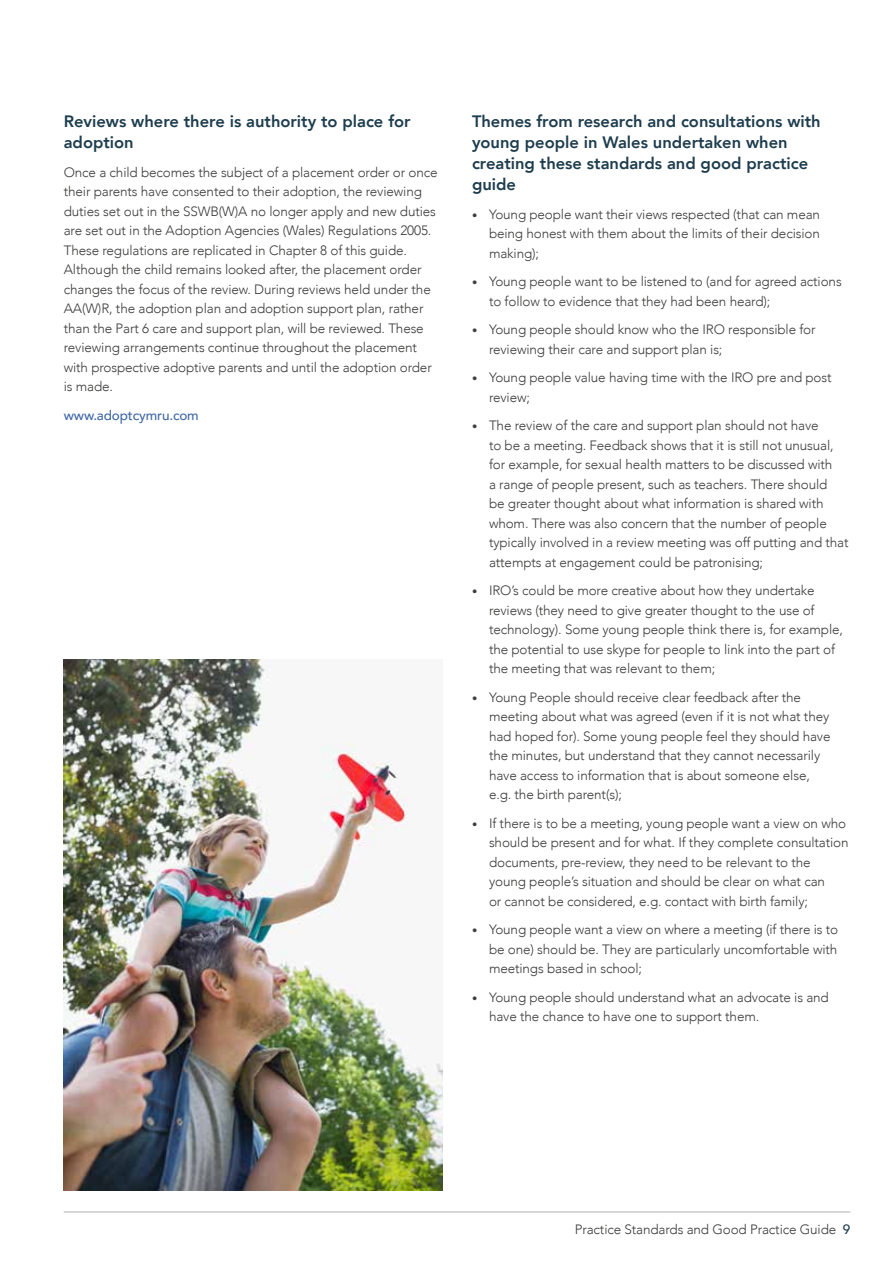
<style>
.page{position:relative;width:893px;height:1263px;background:#fff}
.page>*{position:absolute;margin:0;border:0;box-sizing:border-box;transform-origin:0 0}
.t1{font:800 16.5px/21px "Avenir";color:#1e3d4e}
.t2{font:300 13.5px/19.5px "Avenir";letter-spacing:-.01em;color:#3c3c3b}
.t3{font:500 13.5px "Avenir";letter-spacing:-.01em;color:#3f68a5}
.s1{font-size:10.5px}
.s2{font-weight:500;color:#1e3d4e}
</style>
<div class="page">
<hr style="left:64px;top:1211px;width:786px;height:1px;background:#b3b2b2">
<img style="left:64px;top:659px;width:378px;height:532px">
<p class="t1" style="left:64px;top:111px;width:348px">Reviews where there is authority to place for adoption</p>
<p class="t2" style="left:64px;top:162px;width:375px">Once a child becomes the subject of a placement order or once their parents have consented to their adoption, the reviewing duties set out in the SSWB(W)A no longer apply and new duties are set out in the Adoption Agencies (Wales) Regulations 2005.<br>These regulations are replicated in Chapter 8 of this guide.<br>Although the child remains looked after, the placement order changes the focus of the review. During reviews held under the AA(W)R, the adoption plan and adoption support plan, rather than the Part 6 care and support plan, will be reviewed. These reviewing arrangements continue throughout the placement with prospective adoptive parents and until the adoption order is made.</p>
<p class="t3" style="left:64px;top:403px;width:137px">www.adoptcymru.com</p>
<p class="t1" style="left:472px;top:111px;width:350px">Themes from research and consultations with young people in Wales undertaken when creating these standards and good practice guide</p>
<p class="t2" style="left:489px;top:204px;width:333px;text-align:justify;text-indent:-17px"><span class="s1">•</span> Young people want their views respected (that can mean being honest with them about the limits of their decision making);</p>
<p class="t2" style="left:489px;top:272px;width:354px;text-indent:-17px"><span class="s1">•</span> Young people want to be listened to (and for agreed actions to follow to evidence that they had been heard);</p>
<p class="t2" style="left:489px;top:320px;width:328px;text-indent:-17px"><span class="s1">•</span> Young people should know who the IRO responsible for reviewing their care and support plan is;</p>
<p class="t2" style="left:489px;top:368px;width:344px;text-indent:-17px"><span class="s1">•</span> Young people value having time with the IRO pre and post review;</p>
<p class="t2" style="left:489px;top:416px;width:361px;text-indent:-17px"><span class="s1">•</span> The review of the care and support plan should not have<br>to be a meeting. Feedback shows that it is still not unusual, for example, for sexual health matters to be discussed with<br>a range of people present, such as teachers. There should<br>be greater thought about what information is shared with whom. There was also concern that the number of people typically involved in a review meeting was off putting and that attempts at engagement could be patronising;</p>
<p class="t2" style="left:489px;top:581px;width:355px;text-indent:-17px"><span class="s1">•</span> IRO’s could be more creative about how they undertake reviews (they need to give greater thought to the use of technology). Some young people think there is, for example, the potential to use skype for people to link into the part of the meeting that was relevant to them;</p>
<p class="t2" style="left:489px;top:687px;width:343px;text-indent:-17px"><span class="s1">•</span> Young People should receive clear feedback after the meeting about what was agreed (even if it is not what they had hoped for). Some young people feel they should have the minutes, but understand that they cannot necessarily have access to information that is about someone else, e.g. the birth parent(s);</p>
<p class="t2" style="left:489px;top:813px;width:361px;text-indent:-17px"><span class="s1">•</span> If there is to be a meeting, young people want a view on who should be present and for what. If they complete consultation documents, pre-review, they need to be relevant to the young people’s situation and should be clear on what can<br>or cannot be considered, e.g. contact with birth family;</p>
<p class="t2" style="left:489px;top:920px;width:351px;text-align:justify;text-indent:-17px"><span class="s1">•</span> Young people want a view on where a meeting (if there is to be one) should be. They are particularly uncomfortable with meetings based in school;</p>
<p class="t2" style="left:489px;top:987px;width:341px;text-indent:-17px"><span class="s1">•</span> Young people should understand what an advocate is and have the chance to have one to support them.</p>
<p class="t2" style="left:575px;top:1219px;width:277px">Practice Standards and Good Practice Guide <span class="s2">9</span></p>
</div>
